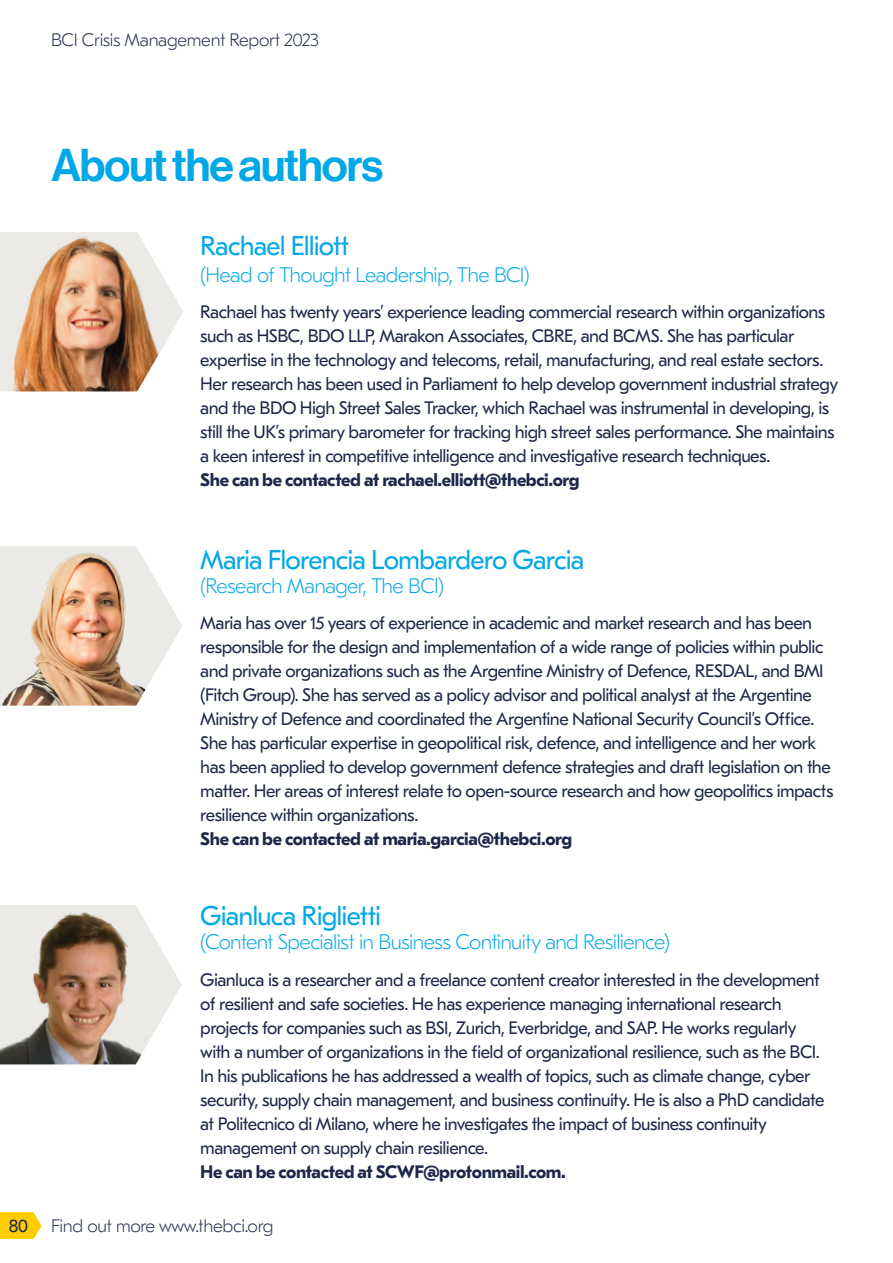
<style>
.page{position:relative;width:893px;height:1263px;background:#fff}
.page>*{position:absolute;margin:0;border:0;box-sizing:border-box;transform-origin:0 0}
.t1{font:45px "Neue Haas Display Mediu";letter-spacing:-.025em;color:#00a8e7}
.t2{font:27px "GT Eesti Pro Text";letter-spacing:-.035em;color:#00a8e7}
.t3{font:100 21px "GT Eesti Pro Text";letter-spacing:-.03em;color:#00a8e7}
.t4{font:18px/24px "GT Eesti Pro Text";letter-spacing:-.03em;color:#1e2749}
.t5{font:700 18px "GT Eesti Pro Text";letter-spacing:-.02em;color:#1e2749}
.t6{font:100 18px "GT Eesti Pro Text";letter-spacing:-.015em;color:#1e2749}
</style>
<div class="page">
<img style="left:0;top:232px;width:183px;height:159px">
<img style="left:0;top:546px;width:182px;height:160px">
<img style="left:0;top:905px;width:182px;height:159px">
<svg style="left:0;top:1212px;width:42px;height:27px"></svg>
<p class="t6" style="left:51px;top:30px;width:269px">BCI Crisis Management Report 2023</p>
<h1 class="t1" style="left:51px;top:139px;width:333px">About the authors</h1>
<h2 class="t2" style="left:200px;top:230px;width:151px">Rachael Elliott</h2>
<p class="t3" style="left:200px;top:263px;width:331px">(Head of Thought Leadership, The BCI)</p>
<p class="t4" style="left:200px;top:301px;width:639px">Rachael has twenty years’ experience leading commercial research within organizations such as HSBC, BDO LLP, Marakon Associates, CBRE, and BCMS. She has particular expertise in the technology and telecoms, retail, manufacturing, and real estate sectors.<br>Her research has been used in Parliament to help develop government industrial strategy and the BDO High Street Sales Tracker, which Rachael was instrumental in developing, is still the UK’s primary barometer for tracking high street sales performance. She maintains a keen interest in competitive intelligence and investigative research techniques.</p>
<p class="t5" style="left:200px;top:470px;width:381px">She can be contacted at rachael.elliott@thebci.org</p>
<h2 class="t2" style="left:200px;top:544px;width:386px">Maria Florencia Lombardero Garcia</h2>
<p class="t3" style="left:200px;top:574px;width:245px">(Research Manager, The BCI)</p>
<p class="t4" style="left:200px;top:612px;width:635px">Maria has over 15 years of experience in academic and market research and has been responsible for the design and implementation of a wide range of policies within public and private organizations such as the Argentine Ministry of Defence, RESDAL, and BMI (Fitch Group). She has served as a policy advisor and political analyst at the Argentine Ministry of Defence and coordinated the Argentine National Security Council’s Office.<br>She has particular expertise in geopolitical risk, defence, and intelligence and her work has been applied to develop government defence strategies and draft legislation on the matter. Her areas of interest relate to open-source research and how geopolitics impacts resilience within organizations.</p>
<p class="t5" style="left:200px;top:829px;width:374px">She can be contacted at maria.garcia@thebci.org</p>
<h2 class="t2" style="left:200px;top:901px;width:182px">Gianluca Riglietti</h2>
<p class="t3" style="left:200px;top:930px;width:471px">(Content Specialist in Business Continuity and Resilience)</p>
<p class="t4" style="left:200px;top:968px;width:626px">Gianluca is a researcher and a freelance content creator interested in the development of resilient and safe societies. He has experience managing international research projects for companies such as BSI, Zurich, Everbridge, and SAP. He works regularly with a number of organizations in the field of organizational resilience, such as the BCI.<br>In his publications he has addressed a wealth of topics, such as climate change, cyber security, supply chain management, and business continuity. He is also a PhD candidate at Politecnico di Milano, where he investigates the impact of business continuity management on supply chain resilience.</p>
<p class="t5" style="left:200px;top:1162px;width:367px">He can be contacted at SCWF@protonmail.com.</p>
<p class="t4" style="left:9px;top:1214px;width:21px">80</p>
<p class="t6" style="left:51px;top:1215px;width:224px">Find out more www.thebci.org</p>
</div>
